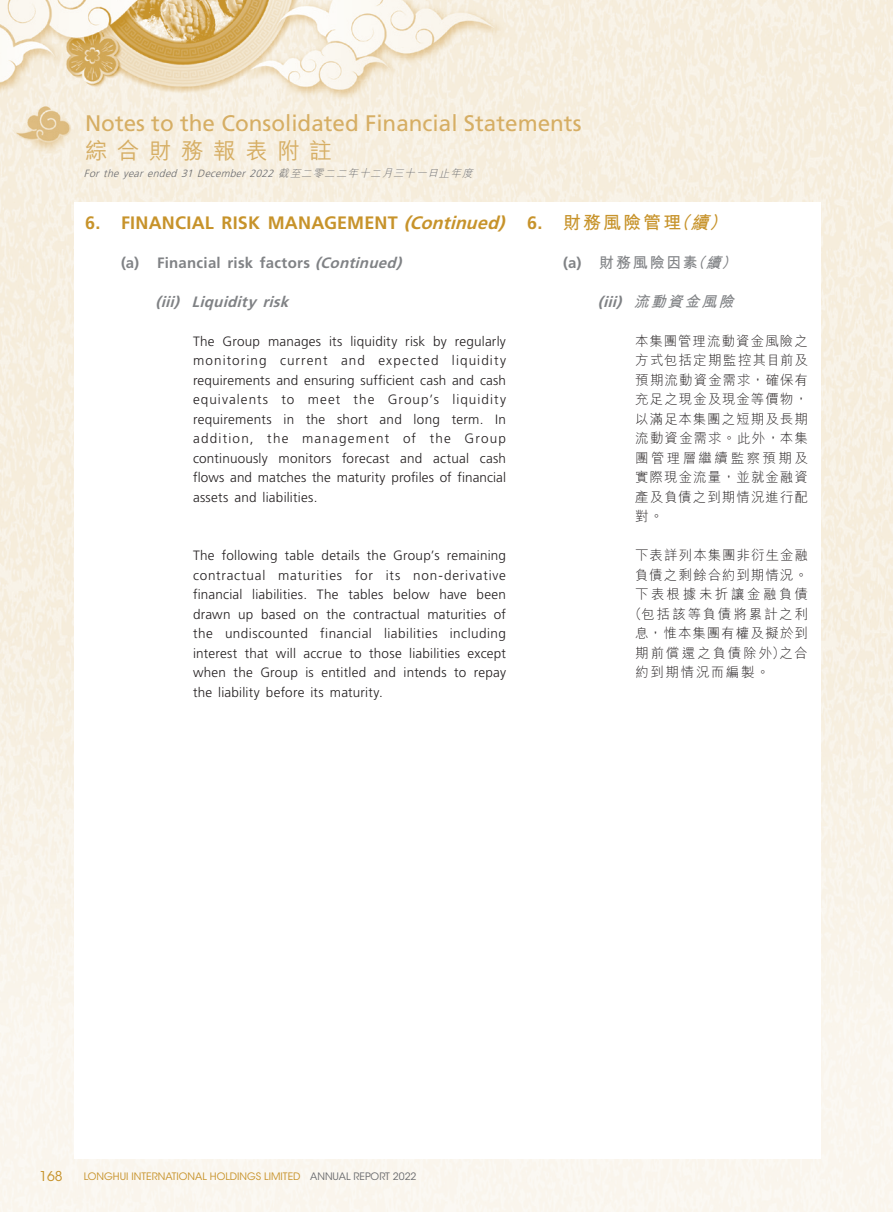
<style>
.page{position:relative;width:893px;height:1212px;background:#fff}
.page>*{position:absolute;margin:0;border:0;box-sizing:border-box;transform-origin:0 0}
.t1{font:22.5px "Frutiger LT Std";color:#d6ae64}
.t2{font:500 22.5px "M Hei HK";letter-spacing:.425em;color:#d6ae64}
._03_H1{font:700 18px "Frutiger LT Std";letter-spacing:.01em;color:#c7932b}
._03_H1-2{font:700 18px "M Hei HK";letter-spacing:.115em;color:#c7932b}
._04___H2{font:700 15px "Frutiger LT Std";letter-spacing:.02em;color:#808285}
._05_____H3{font:italic 700 15px "Frutiger LT Std";color:#808285}
._04___H2-2{font:700 15px "M Hei HK";letter-spacing:.115em;color:#808285}
._05_____H3-2{font:italic 700 15px "M Hei HK";color:#808285}
._14________P6{font:300 13.5px/19.5px "Frutiger LT Std";letter-spacing:.015em;color:#231f20;text-align:justify}
._14________P6-2{font:300 13.5px/19.5px "M Hei HK";letter-spacing:.09em;color:#231f20;text-align:justify}
._14________P6-3{font:300 13.5px "M Hei HK";letter-spacing:.07em;color:#231f20}
._14________P6-4{font:300 13.5px "M Hei HK";letter-spacing:.135em;color:#231f20}
._14________P6-5{font:300 13.5px "M Hei HK";letter-spacing:.14em;color:#231f20}
._14________P6-6{font:300 13.5px "M Hei HK";letter-spacing:.18em;color:#231f20}
._14________P6-7{font:300 13.5px "M Hei HK";letter-spacing:.115em;color:#231f20}
.t3{font:13.5px "ITC Avant Garde Std";color:#c7932b}
.t4{font:italic 300 10.5px "Frutiger LT Std";color:#6c6d70}
.t5{font:10.2px "ITC Avant Garde Std";color:#c7932b}
.s1{font-family:"M Hei HK"}
.s2{font-style:italic}
.s3{font-family:"Frutiger LT Std"}
.s4{color:#6c6d70}
</style>
<div class="page">
<img style="left:0;top:0;width:892px;height:1212px">
<div style="left:74px;top:202px;width:747px;height:957px;background:#fff"></div>
<h1 class="t1" style="left:85px;top:110px;width:498px">Notes to the Consolidated Financial Statements</h1>
<h1 class="t2" style="left:85px;top:135px;width:248px">綜合財務報表附註</h1>
<p class="t4" style="left:84px;top:167px;width:394px">For the year ended 31 December 2022 <span class="s1">截至二零二二年十二月三十一日止年度</span></p>
<p class="_03_H1" style="left:85px;top:212px;width:426px">6. FINANCIAL RISK MANAGEMENT <span class="s2">(Continued)</span></p>
<p class="_04___H2" style="left:121px;top:254px;width:286px">(a) Financial risk factors <span class="s2">(Continued)</span></p>
<p class="_05_____H3" style="left:156px;top:293px;width:139px">(iii) Liquidity risk</p>
<p class="_14________P6" style="left:193px;top:331px;width:315px">The Group manages its liquidity risk by regularly monitoring current and expected liquidity requirements and ensuring sufficient cash and cash equivalents to meet the Group’s liquidity requirements in the short and long term. In addition, the management of the Group continuously monitors forecast and actual cash flows and matches the maturity profiles of financial assets and liabilities.</p>
<p class="_14________P6" style="left:193px;top:546px;width:314px">The following table details the Group’s remaining contractual maturities for its non-derivative financial liabilities. The tables below have been drawn up based on the contractual maturities of the undiscounted financial liabilities including interest that will accrue to those liabilities except when the Group is entitled and intends to repay the liability before its maturity.</p>
<p class="_03_H1-2" style="left:527px;top:209px;width:207px"><span class="s3">6.</span> 財務風險管理<span class="s2">（續）</span></p>
<p class="_04___H2-2" style="left:563px;top:251px;width:180px"><span class="s3">(a)</span> 財務風險因素<span class="s2">（續）</span></p>
<p class="_05_____H3-2" style="left:598px;top:290px;width:142px"><span class="s3">(iii)</span> 流動資金風險</p>
<p class="_14________P6-2" style="left:635px;top:330px;width:174px">本集團管理流動資金風險之方式包括定期監控其目前及預期流動資金需求，確保有充足之現金及現金等價物，以滿足本集團之短期及長期流動資金需求。此外，本集團管理層繼續監察預期及實際現金流量，並就金融資產及負債之到期情況進行配對。</p>
<p class="_14________P6-3" style="left:635px;top:546px;width:174px">下表詳列本集團非衍生金融</p>
<p class="_14________P6-2" style="left:635px;top:564px;width:174px">負債之剩餘合約到期情況。</p>
<p class="_14________P6-6" style="left:635px;top:585px;width:174px">下表根據未折讓金融負債</p>
<p class="_14________P6-4" style="left:628px;top:604px;width:181px">（包括該等負債將累計之利</p>
<p class="_14________P6-3" style="left:635px;top:624px;width:174px">息，惟本集團有權及擬於到</p>
<p class="_14________P6-5" style="left:635px;top:643px;width:174px">期前償還之負債除外）之合</p>
<p class="_14________P6-7" style="left:635px;top:663px;width:136px">約到期情況而編製。</p>
<p class="t3" style="left:39px;top:1168px;width:25px">168</p>
<p class="t5" style="left:84px;top:1170px;width:334px">LONGHUI INTERNATIONAL HOLDINGS LIMITED <span class="s4">ANNUAL REPORT 2022</span></p>
</div>
